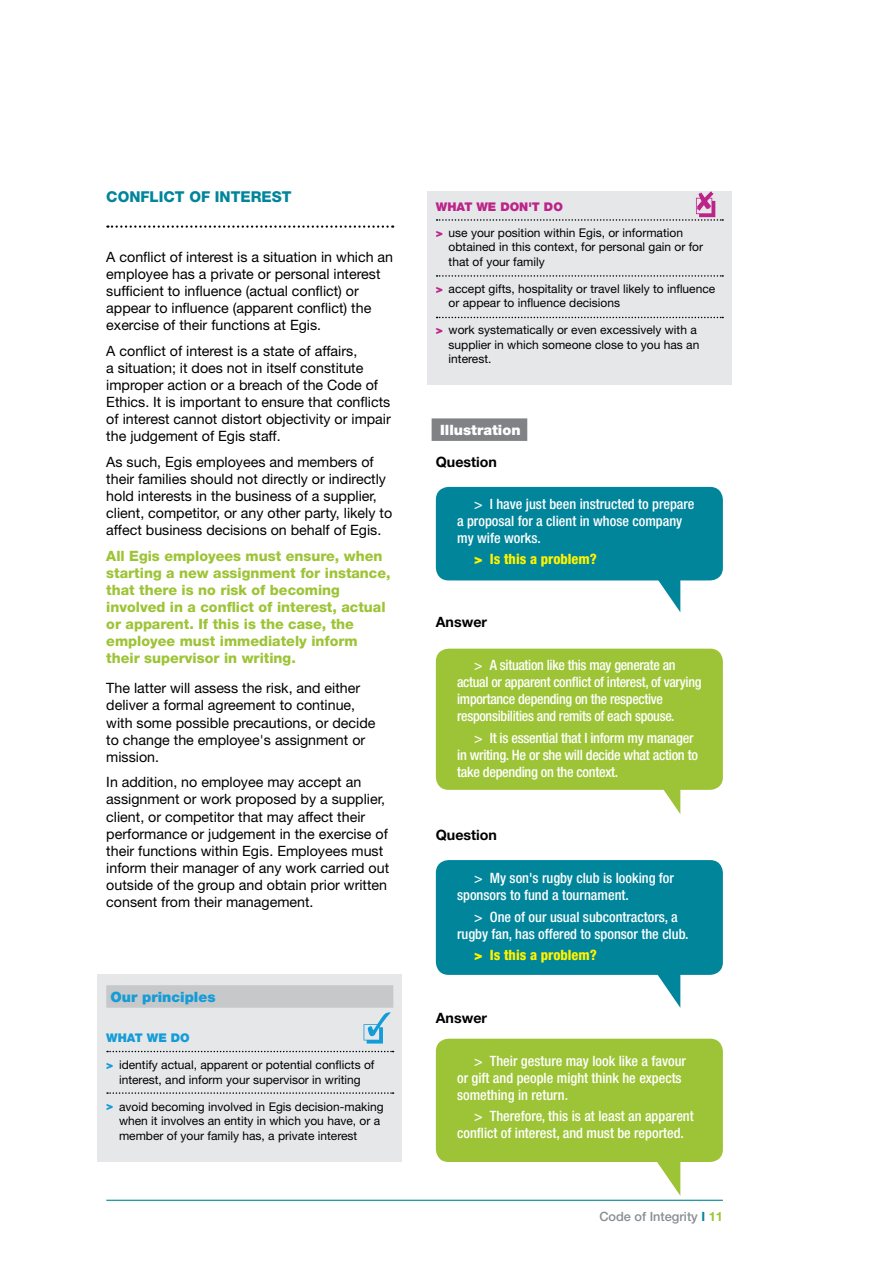
<style>
.page{position:relative;width:893px;height:1263px;background:#fff}
.page>*{position:absolute;margin:0;border:0;box-sizing:border-box;transform-origin:0 0}
.t1{font:800 15px "Helvetica Neue LT Pro";color:#00859b}
.t2{font:14.25px/17.1px "Helvetica Neue LT Pro";color:#000}
.t3{font:500 condensed 14.25px/17.1px "Helvetica Neue LT Pro";color:#fff}
.t4{font:500 condensed 14.25px/17.1px "Helvetica Neue LT Pro";letter-spacing:-.02em;color:#fff}
.t5{font:800 14.25px/17.1px "Helvetica Neue LT Pro";color:#9dc436}
.t6{font:800 condensed 14.25px "Helvetica Neue LT Pro";color:#fff200}
.t7{font:700 14.25px "Helvetica Neue LT Pro";color:#000}
.t8{font:900 14.25px "Helvetica Neue LT Pro";color:#139cd8}
.t9{font:900 14.25px "Helvetica Neue LT Pro";color:#fff}
.t10{font:500 12.75px "Helvetica Neue LT Pro";color:#888d93}
.t11{font:12px/14.4px "Helvetica Neue LT Pro";color:#000}
.t12{font:900 12px "Helvetica Neue LT Pro";color:#139cd8}
.s1{font-weight:900;color:#139cd8}
.s2{font-weight:900;color:#bc2489}
.s3{font-weight:900;font-stretch:normal}
.s4{font-weight:700;color:#00859b}
.s5{font-weight:700;color:#9dc436}
</style>
<div class="page">
<hr style="left:106px;top:1200px;width:617px;height:1px;background:#00859b">
<svg style="left:657px;top:1162px;width:23px;height:33px"></svg>
<svg style="left:658px;top:975px;width:22px;height:32px"></svg>
<svg style="left:664px;top:790px;width:16px;height:24px"></svg>
<div style="left:427px;top:191px;width:305px;height:194px;background:#e6e7e8"></div>
<div style="left:98px;top:975px;width:304px;height:187px;background:#e6e7e8"></div>
<svg style="left:107px;top:225px;width:286px;height:3px"></svg>
<div style="left:106px;top:985px;width:287px;height:23px;background:#c7c8ca"></div>
<svg style="left:107px;top:1051px;width:287px;height:1px"></svg>
<svg style="left:107px;top:1092px;width:287px;height:2px"></svg>
<svg style="left:364px;top:1012px;width:26px;height:31px"></svg>
<svg style="left:437px;top:191px;width:286px;height:30px"></svg>
<svg style="left:437px;top:275px;width:286px;height:2px"></svg>
<svg style="left:437px;top:317px;width:286px;height:1px"></svg>
<svg style="left:643px;top:580px;width:37px;height:32px"></svg>
<div style="left:436px;top:487px;width:287px;height:93px;background:#00859b;border-radius:13px"></div>
<div style="left:436px;top:649px;width:287px;height:141px;background:#9dc436;border-radius:13px"></div>
<div style="left:432px;top:418px;width:95px;height:23px;background:#808285"></div>
<div style="left:436px;top:860px;width:287px;height:115px;background:#00859b;border-radius:13px"></div>
<div style="left:436px;top:1039px;width:287px;height:123px;background:#9dc436;border-radius:13px"></div>
<p class="t1" style="left:106px;top:188px;width:187px">Conflict of Interest</p>
<p class="t2" style="left:106px;top:248px;width:288px">A conflict of interest is a situation in which an employee has a private or personal interest sufficient to influence (actual conflict) or appear to influence (apparent conflict) the exercise of their functions at Egis.</p>
<p class="t2" style="left:106px;top:342px;width:286px">A conflict of interest is a state of affairs,<br>a situation; it does not in itself constitute improper action or a breach of the Code of Ethics. It is important to ensure that conflicts of interest cannot distort objectivity or impair the judgement of Egis staff.</p>
<p class="t2" style="left:106px;top:453px;width:287px">As such, Egis employees and members of their families should not directly or indirectly hold interests in the business of a supplier, client, competitor, or any other party, likely to affect business decisions on behalf of Egis.</p>
<p class="t5" style="left:106px;top:547px;width:286px">All Egis employees must ensure, when starting a new assignment for instance, that there is no risk of becoming involved in a conflict of interest, actual or apparent. If this is the case, the employee must immediately inform their supervisor in writing.</p>
<p class="t2" style="left:106px;top:679px;width:271px">The latter will assess the risk, and either deliver a formal agreement to continue, with some possible precautions, or decide to change the employee's assignment or mission.</p>
<p class="t2" style="left:106px;top:773px;width:284px">In addition, no employee may accept an assignment or work proposed by a supplier, client, or competitor that may affect their performance or judgement in the exercise of their functions within Egis. Employees must inform their manager of any work carried out outside of the group and obtain prior written consent from their management.</p>
<p class="t8" style="left:111px;top:988px;width:107px">Our principles</p>
<p class="t12" style="left:106px;top:1030px;width:83px">What we do</p>
<p class="t11" style="left:106px;top:1057px;width:270px;text-align:center"><span class="s1">&gt;</span> identify actual, apparent or potential conflicts of interest, and inform your supervisor in writing</p>
<p class="t11" style="left:119px;top:1099px;width:266px;text-indent:-13px"><span class="s1">&gt;</span> avoid becoming involved in Egis decision-making when it involves an entity in which you have, or a member of your family has, a private interest</p>
<p class="t11" style="left:436px;top:193px;width:249px;line-height:26.4px"><span class="s2">What we don't do<br>&gt;</span> use your position within Egis, or information</p>
<p class="t11" style="left:449px;top:240px;width:256px">obtained in this context, for personal gain or for that of your family</p>
<p class="t11" style="left:449px;top:281px;width:268px;text-indent:-13px"><span class="s2">&gt;</span> accept gifts, hospitality or travel likely to influence or appear to influence decisions</p>
<p class="t11" style="left:449px;top:323px;width:252px;text-indent:-13px"><span class="s2">&gt;</span> work systematically or even excessively with a supplier in which someone close to you has an interest.</p>
<p class="t9" style="left:440px;top:422px;width:82px">Illustration</p>
<p class="t7" style="left:436px;top:453px;width:63px">Question</p>
<p class="t3" style="left:457px;top:495px;width:239px;text-indent:17px">&gt; I have just been instructed to prepare a proposal for a client in whose company my wife works.</p>
<p class="t6" style="left:474px;top:550px;width:124px"><span class="s3">&gt;</span> Is this a problem?</p>
<p class="t7" style="left:436px;top:613px;width:53px">Answer</p>
<p class="t4" style="left:457px;top:656px;width:246px;text-indent:17px">&gt; A situation like this may generate an actual or apparent conflict of interest, of varying importance depending on the respective responsibilities and remits of each spouse.</p>
<p class="t4" style="left:457px;top:729px;width:242px;text-indent:17px">&gt; It is essential that I inform my manager in writing. He or she will decide what action to take depending on the context.</p>
<p class="t7" style="left:436px;top:826px;width:63px">Question</p>
<p class="t3" style="left:457px;top:869px;width:218px;text-indent:17px">&gt; My son's rugby club is looking for sponsors to fund a tournament.</p>
<p class="t3" style="left:457px;top:908px;width:233px;text-align:center">&gt; One of our usual subcontractors, a rugby fan, has offered to sponsor the club.</p>
<p class="t6" style="left:474px;top:946px;width:124px"><span class="s3">&gt;</span> Is this a problem?</p>
<p class="t7" style="left:436px;top:1009px;width:53px">Answer</p>
<p class="t3" style="left:457px;top:1052px;width:230px;text-indent:17px">&gt; Their gesture may look like a favour or gift and people might think he expects something in return.</p>
<p class="t3" style="left:457px;top:1107px;width:238px;text-indent:17px">&gt; Therefore, this is at least an apparent conflict of interest, and must be reported.</p>
<p class="t10" style="left:599px;top:1209px;width:125px">Code of Integrity <span class="s4">I</span> <span class="s5">11</span></p>
</div>
